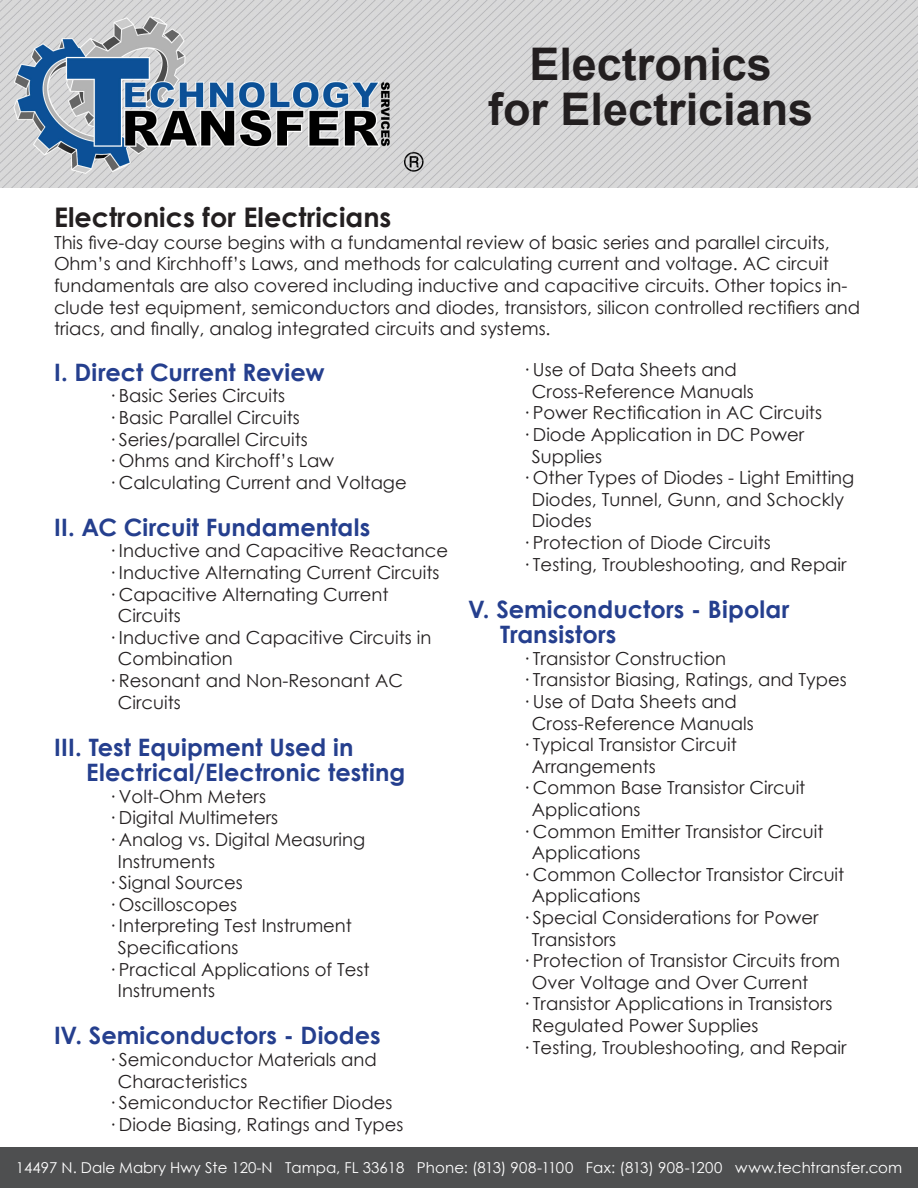
<style>
.page{position:relative;width:918px;height:1188px;background:#fff}
.page>*{position:absolute;margin:0;border:0;box-sizing:border-box;transform-origin:0 0}
.t1{font:700 45px "Arial";color:#231f20}
.t2{font:700 27px "Century Gothic";color:#231f20}
.title2{font:700 24px/25.5px "Century Gothic";letter-spacing:.005em;color:#253f8e}
.top_paragraph{font:18px/21.6px "Century Gothic";color:#231f20}
.t3{font:15px "Century Gothic";color:#fff}
</style>
<div class="page">
<img style="left:0;top:0;width:918px;height:188px">
<div style="left:0;top:1147px;width:918px;height:41px;background:#4e4f50"></div>
<p class="t1" style="left:529px;top:34px;width:244px">Electronics</p>
<p class="t1" style="left:488px;top:79px;width:327px">for Electricians</p>
<p class="t2" style="left:54px;top:197px;width:339px">Electronics for Electricians</p>
<p class="top_paragraph" style="left:54px;top:231px;width:777px">This five-day course begins with a fundamental review of basic series and parallel circuits,</p>
<p class="top_paragraph" style="left:54px;top:253px;width:776px">Ohm’s and Kirchhoff’s Laws, and methods for calculating current and voltage. AC circuit</p>
<p class="top_paragraph" style="left:54px;top:274px;width:808px">fundamentals are also covered including inductive and capacitive circuits. Other topics in&shy;clude test equipment, semiconductors and diodes, transistors, silicon controlled rectifiers and triacs, and finally, analog integrated circuits and systems.</p>
<p class="title2" style="left:54px;top:358px;width:272px">I. Direct Current Review</p>
<p class="top_paragraph" style="left:108px;top:385px;width:179px">· Basic Series Circuits</p>
<p class="top_paragraph" style="left:108px;top:406px;width:193px">· Basic Parallel Circuits</p>
<p class="top_paragraph" style="left:108px;top:428px;width:201px">· Series/parallel Circuits</p>
<p class="top_paragraph" style="left:108px;top:450px;width:228px">· Ohms and Kirchoff’s Law</p>
<p class="top_paragraph" style="left:108px;top:471px;width:300px">· Calculating Current and Voltage</p>
<p class="title2" style="left:54px;top:513px;width:318px">II. AC Circuit Fundamentals</p>
<p class="top_paragraph" style="left:108px;top:540px;width:342px">· Inductive and Capacitive Reactance</p>
<p class="top_paragraph" style="left:108px;top:561px;width:333px">· Inductive Alternating Current Circuits</p>
<p class="top_paragraph" style="left:118px;top:583px;width:272px;text-indent:-10px">· Capacitive Alternating Current<br>Circuits</p>
<p class="top_paragraph" style="left:108px;top:626px;width:325px">· Inductive and Capacitive Circuits in</p>
<p class="top_paragraph" style="left:118px;top:648px;width:116px">Combination</p>
<p class="top_paragraph" style="left:108px;top:669px;width:297px">· Resonant and Non-Resonant AC</p>
<p class="top_paragraph" style="left:118px;top:691px;width:64px">Circuits</p>
<p class="title2" style="left:86px;top:733px;width:321px;text-indent:-32px">III. Test Equipment Used in<br>Electrical/Electronic testing</p>
<p class="top_paragraph" style="left:108px;top:785px;width:160px">· Volt-Ohm Meters</p>
<p class="top_paragraph" style="left:108px;top:807px;width:172px">· Digital Multimeters</p>
<p class="top_paragraph" style="left:108px;top:828px;width:259px">· Analog vs. Digital Measuring</p>
<p class="top_paragraph" style="left:118px;top:850px;width:99px">Instruments</p>
<p class="top_paragraph" style="left:108px;top:872px;width:136px">· Signal Sources</p>
<p class="top_paragraph" style="left:108px;top:893px;width:131px">· Oscilloscopes</p>
<p class="top_paragraph" style="left:108px;top:915px;width:246px">· Interpreting Test Instrument</p>
<p class="top_paragraph" style="left:118px;top:936px;width:122px">Specifications</p>
<p class="top_paragraph" style="left:108px;top:958px;width:263px">· Practical Applications of Test</p>
<p class="top_paragraph" style="left:118px;top:980px;width:99px">Instruments</p>
<p class="title2" style="left:54px;top:1022px;width:328px">IV. Semiconductors - Diodes</p>
<p class="top_paragraph" style="left:108px;top:1048px;width:270px">· Semiconductor Materials and</p>
<p class="top_paragraph" style="left:118px;top:1070px;width:131px">Characteristics</p>
<p class="top_paragraph" style="left:108px;top:1092px;width:286px">· Semiconductor Rectifier Diodes</p>
<p class="top_paragraph" style="left:108px;top:1113px;width:297px">· Diode Biasing, Ratings and Types</p>
<p class="top_paragraph" style="left:522px;top:359px;width:216px">· Use of Data Sheets and</p>
<p class="top_paragraph" style="left:532px;top:380px;width:223px">Cross-Reference Manuals</p>
<p class="top_paragraph" style="left:522px;top:402px;width:302px">· Power Rectification in AC Circuits</p>
<p class="top_paragraph" style="left:532px;top:423px;width:274px;text-indent:-10px">· Diode Application in DC Power<br>Supplies</p>
<p class="top_paragraph" style="left:522px;top:467px;width:334px">· Other Types of Diodes - Light Emitting</p>
<p class="top_paragraph" style="left:532px;top:488px;width:314px">Diodes, Tunnel, Gunn, and Schockly</p>
<p class="top_paragraph" style="left:532px;top:510px;width:61px">Diodes</p>
<p class="top_paragraph" style="left:522px;top:531px;width:250px">· Protection of Diode Circuits</p>
<p class="top_paragraph" style="left:522px;top:553px;width:326px">· Testing, Troubleshooting, and Repair</p>
<p class="title2" style="left:500px;top:595px;width:291px;text-indent:-32px">V. Semiconductors - Bipolar<br>Transistors</p>
<p class="top_paragraph" style="left:522px;top:647px;width:206px">· Transistor Construction</p>
<p class="top_paragraph" style="left:522px;top:669px;width:326px">· Transistor Biasing, Ratings, and Types</p>
<p class="top_paragraph" style="left:522px;top:690px;width:216px">· Use of Data Sheets and</p>
<p class="top_paragraph" style="left:532px;top:712px;width:223px">Cross-Reference Manuals</p>
<p class="top_paragraph" style="left:532px;top:734px;width:206px;text-indent:-10px">· Typical Transistor Circuit<br>Arrangements</p>
<p class="top_paragraph" style="left:522px;top:777px;width:285px">· Common Base Transistor Circuit</p>
<p class="top_paragraph" style="left:532px;top:798px;width:110px">Applications</p>
<p class="top_paragraph" style="left:522px;top:820px;width:303px">· Common Emitter Transistor Circuit</p>
<p class="top_paragraph" style="left:532px;top:842px;width:110px">Applications</p>
<p class="top_paragraph" style="left:522px;top:863px;width:324px">· Common Collector Transistor Circuit</p>
<p class="top_paragraph" style="left:532px;top:885px;width:110px">Applications</p>
<p class="top_paragraph" style="left:522px;top:906px;width:298px">· Special Considerations for Power</p>
<p class="top_paragraph" style="left:532px;top:928px;width:86px">Transistors</p>
<p class="top_paragraph" style="left:522px;top:950px;width:320px">· Protection of Transistor Circuits from</p>
<p class="top_paragraph" style="left:532px;top:971px;width:278px">Over Voltage and Over Current</p>
<p class="top_paragraph" style="left:522px;top:993px;width:312px">· Transistor Applications in Transistors</p>
<p class="top_paragraph" style="left:532px;top:1014px;width:228px">Regulated Power Supplies</p>
<p class="top_paragraph" style="left:522px;top:1036px;width:326px">· Testing, Troubleshooting, and Repair</p>
<p class="t3" style="left:16px;top:1157px;width:390px">14497 N. Dale Mabry Hwy Ste 120-N Tampa, FL 33618</p>
<p class="t3" style="left:417px;top:1157px;width:487px">Phone: (813) 908-1100 Fax: (813) 908-1200 www.techtransfer.com</p>
</div>
